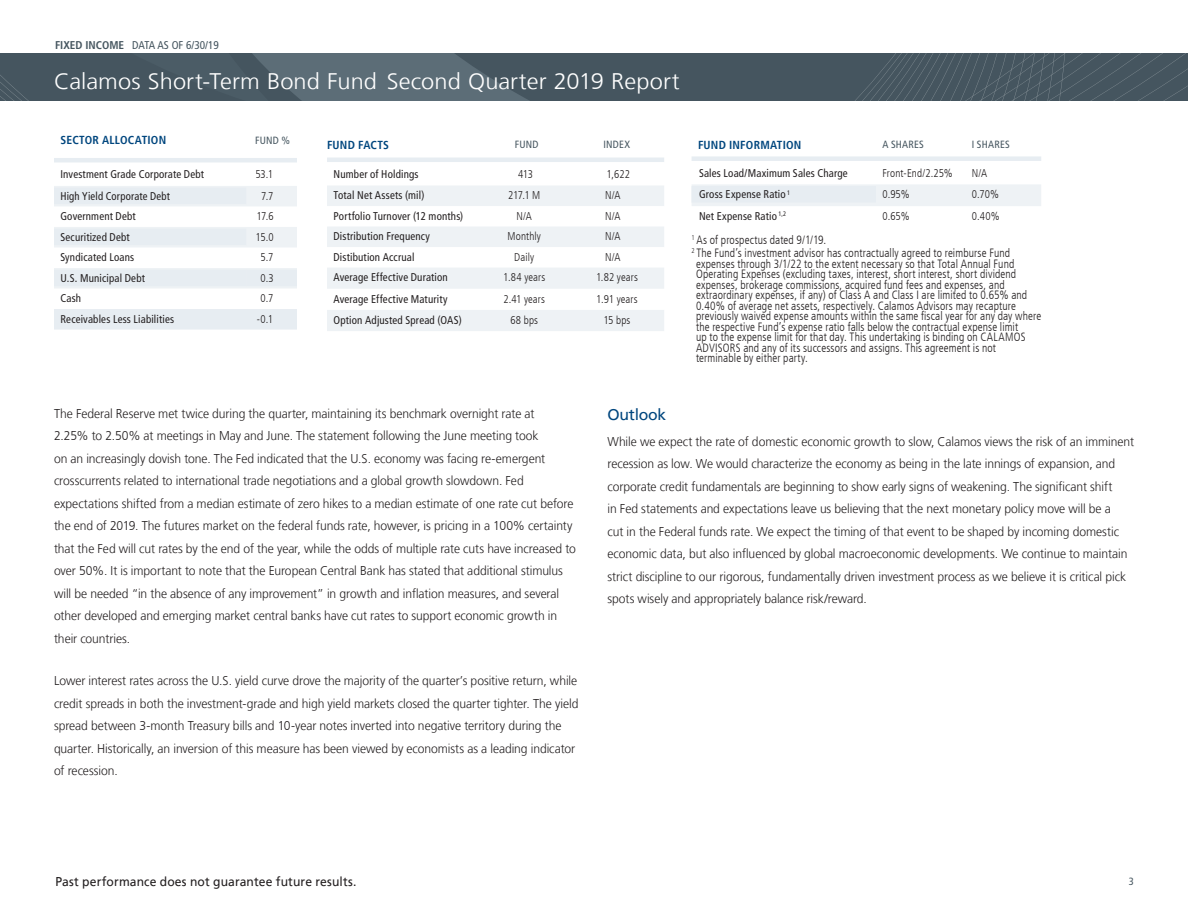
<style>
.page{position:relative;width:1188px;height:918px;background:#fff}
.page>*{position:absolute;margin:0;border:0;box-sizing:border-box;transform-origin:0 0}
.t1{font:300 22.5px "Frutiger LT";letter-spacing:.005em;color:#fff;scale:1.05 1}
.t2{font:15.75px "Frutiger LT";letter-spacing:-.015em;color:#00467e}
.t3{font:300 12.75px/22.5px "Frutiger LT";letter-spacing:-.005em;color:#231f20;scale:.95 1}
.t4{font:12.75px "Frutiger LT";letter-spacing:.01em;color:#231f20;scale:.95 1}
.t5{font:300 condensed 12px/10.5px "Frutiger LT";letter-spacing:.01em;color:#231f20;scale:.95 1}
.t6{font:700 condensed 11.7px "Frutiger LT";letter-spacing:.02em;color:#00467e}
.t7{font:condensed 11.25px "Frutiger LT";letter-spacing:.015em;color:#231f20}
.t8{font:300 condensed 11.25px "Frutiger LT";letter-spacing:.01em;color:#231f20}
.t9{font:condensed 11.25px "Frutiger LT";color:#45555f}
.t10{font:condensed 11.25px "Frutiger LT";letter-spacing:.015em;color:#231f20;scale:.95 1}
.t11{font:condensed 10.5px "Frutiger LT";letter-spacing:.02em;color:#45555f}
.s1{font-weight:700}
</style>
<div class="page">
<svg style="left:0;top:54px;width:1188px;height:47px;background:#4a5a64"></svg>
<svg style="left:692px;top:156px;width:349px;height:5px"></svg>
<div style="left:692px;top:184px;width:349px;height:22px;background:#eef2f5"></div>
<div style="left:692px;top:186px;width:184px;height:17px;background:#e7edf2"></div>
<svg style="left:327px;top:158px;width:337px;height:4px"></svg>
<svg style="left:327px;top:186px;width:337px;height:145px;fill:#eef2f5"></svg>
<svg style="left:54px;top:158px;width:243px;height:172px"></svg>
<div style="left:54px;top:188px;width:192px;height:16px;background:#e7edf2"></div>
<div style="left:54px;top:229px;width:192px;height:16px;background:#e7edf2"></div>
<div style="left:54px;top:270px;width:192px;height:16px;background:#e7edf2"></div>
<div style="left:246px;top:270px;width:51px;height:16px;background:#e7edf2"></div>
<p class="t9" style="left:55px;top:38px;width:165px"><span class="s1">FIXED INCOME</span> DATA AS OF 6/30/19</p>
<h1 class="t1" style="left:54px;top:69px;width:597px">Calamos Short-Term Bond Fund Second Quarter 2019 Report</h1>
<p class="t6" style="left:60px;top:133px;width:107px">SECTOR ALLOCATION</p>
<p class="t11" style="left:255px;top:134px;width:36px">FUND %</p>
<p class="t7" style="left:60px;top:168px;width:145px">Investment Grade Corporate Debt</p>
<p class="t8" style="left:255px;top:168px;width:19px">53.1</p>
<p class="t10" style="left:60px;top:189px;width:117px">High Yield Corporate Debt</p>
<p class="t8" style="left:261px;top:189px;width:14px">7.7</p>
<p class="t7" style="left:60px;top:210px;width:77px">Government Debt</p>
<p class="t8" style="left:256px;top:210px;width:19px">17.6</p>
<p class="t7" style="left:60px;top:230px;width:71px">Securitized Debt</p>
<p class="t8" style="left:256px;top:231px;width:20px">15.0</p>
<p class="t7" style="left:60px;top:251px;width:75px">Syndicated Loans</p>
<p class="t8" style="left:260px;top:251px;width:15px">5.7</p>
<p class="t7" style="left:60px;top:271px;width:86px">U.S. Municipal Debt</p>
<p class="t8" style="left:260px;top:272px;width:15px">0.3</p>
<p class="t7" style="left:60px;top:292px;width:22px">Cash</p>
<p class="t8" style="left:260px;top:292px;width:14px">0.7</p>
<p class="t7" style="left:60px;top:312px;width:115px">Receivables Less Liabilities</p>
<p class="t8" style="left:257px;top:313px;width:18px">-0.1</p>
<p class="t6" style="left:327px;top:138px;width:63px">FUND FACTS</p>
<p class="t11" style="left:515px;top:138px;width:25px">FUND</p>
<p class="t11" style="left:603px;top:138px;width:28px">INDEX</p>
<p class="t7" style="left:334px;top:168px;width:87px">Number of Holdings</p>
<p class="t8" style="left:518px;top:168px;width:16px">413</p>
<p class="t8" style="left:607px;top:168px;width:25px">1,622</p>
<p class="t7" style="left:334px;top:189px;width:92px">Total Net Assets (mil)</p>
<p class="t8" style="left:508px;top:189px;width:34px">217.1 M</p>
<p class="t8" style="left:605px;top:189px;width:17px">N/A</p>
<p class="t7" style="left:334px;top:209px;width:131px">Portfolio Turnover (12 months)</p>
<p class="t8" style="left:517px;top:210px;width:17px">N/A</p>
<p class="t8" style="left:605px;top:210px;width:17px">N/A</p>
<p class="t7" style="left:334px;top:230px;width:98px">Distribution Frequency</p>
<p class="t8" style="left:508px;top:230px;width:35px">Monthly</p>
<p class="t8" style="left:605px;top:230px;width:17px">N/A</p>
<p class="t7" style="left:334px;top:250px;width:82px">Distibution Accrual</p>
<p class="t8" style="left:514px;top:251px;width:21px">Daily</p>
<p class="t8" style="left:605px;top:251px;width:17px">N/A</p>
<p class="t7" style="left:334px;top:271px;width:116px">Average Effective Duration</p>
<p class="t8" style="left:503px;top:271px;width:44px">1.84 years</p>
<p class="t8" style="left:596px;top:271px;width:43px">1.82 years</p>
<p class="t7" style="left:334px;top:292px;width:116px">Average Effective Maturity</p>
<p class="t8" style="left:503px;top:292px;width:43px">2.41 years</p>
<p class="t8" style="left:596px;top:292px;width:43px">1.91 years</p>
<p class="t7" style="left:334px;top:313px;width:130px">Option Adjusted Spread (OAS)</p>
<p class="t8" style="left:510px;top:314px;width:29px">68 bps</p>
<p class="t8" style="left:604px;top:314px;width:28px">15 bps</p>
<p class="t6" style="left:698px;top:138px;width:105px">FUND INFORMATION</p>
<p class="t11" style="left:882px;top:138px;width:43px">A SHARES</p>
<p class="t11" style="left:972px;top:138px;width:39px">I SHARES</p>
<p class="t7" style="left:699px;top:166px;width:150px">Sales Load/Maximum Sales Charge</p>
<p class="t8" style="left:882px;top:167px;width:72px">Front-End/2.25%</p>
<p class="t8" style="left:972px;top:167px;width:17px">N/A</p>
<p class="t7" style="left:699px;top:188px;width:93px">Gross Expense Ratio <sup>1</sup></p>
<p class="t8" style="left:882px;top:188px;width:29px">0.95%</p>
<p class="t8" style="left:972px;top:188px;width:29px">0.70%</p>
<p class="t7" style="left:699px;top:210px;width:89px">Net Expense Ratio <sup>1,2</sup></p>
<p class="t8" style="left:882px;top:210px;width:29px">0.65%</p>
<p class="t8" style="left:972px;top:210px;width:29px">0.40%</p>
<p class="t5" style="left:692px;top:233px;width:337px;line-height:13.8px"><sup>1</sup> As of prospectus dated 9/1/19.<br><sup>2</sup> The Fund’s investment advisor has contractually agreed to reimburse Fund</p>
<p class="t5" style="left:696px;top:259px;width:365px">expenses through 3/1/22 to the extent necessary so that Total Annual Fund Operating Expenses (excluding taxes, interest, short interest, short dividend expenses, brokerage commissions, acquired fund fees and expenses, and extraordinary expenses, if any) of Class A and Class I are limited to 0.65% and 0.40% of average net assets, respectively. Calamos Advisors may recapture previously waived expense amounts within the same fiscal year for any day where the respective Fund’s expense ratio falls below the contractual expense limit<br>up to the expense limit for that day. This undertaking is binding on CALAMOS ADVISORS and any of its successors and assigns. This agreement is not terminable by either party.</p>
<p class="t3" style="left:54px;top:402px;width:551px">The Federal Reserve met twice during the quarter, maintaining its benchmark overnight rate at<br>2.25% to 2.50% at meetings in May and June. The statement following the June meeting took<br>on an increasingly dovish tone. The Fed indicated that the U.S. economy was facing re-emergent crosscurrents related to international trade negotiations and a global growth slowdown. Fed expectations shifted from a median estimate of zero hikes to a median estimate of one rate cut before the end of 2019. The futures market on the federal funds rate, however, is pricing in a 100% certainty that the Fed will cut rates by the end of the year, while the odds of multiple rate cuts have increased to over 50%. It is important to note that the European Central Bank has stated that additional stimulus will be needed “in the absence of any improvement” in growth and inflation measures, and several other developed and emerging market central banks have cut rates to support economic growth in their countries.</p>
<p class="t3" style="left:54px;top:670px;width:554px">Lower interest rates across the U.S. yield curve drove the majority of the quarter’s positive return, while credit spreads in both the investment-grade and high yield markets closed the quarter tighter. The yield spread between 3-month Treasury bills and 10-year notes inverted into negative territory during the quarter. Historically, an inversion of this measure has been viewed by economists as a leading indicator of recession.</p>
<p class="t2" style="left:608px;top:405px;width:60px">Outlook</p>
<p class="t3" style="left:608px;top:430px;width:556px">While we expect the rate of domestic economic growth to slow, Calamos views the risk of an imminent recession as low. We would characterize the economy as being in the late innings of expansion, and corporate credit fundamentals are beginning to show early signs of weakening. The significant shift<br>in Fed statements and expectations leave us believing that the next monetary policy move will be a<br>cut in the Federal funds rate. We expect the timing of that event to be shaped by incoming domestic economic data, but also influenced by global macroeconomic developments. We continue to maintain strict discipline to our rigorous, fundamentally driven investment process as we believe it is critical pick spots wisely and appropriately balance risk/reward.</p>
<p class="t4" style="left:55px;top:874px;width:318px">Past performance does not guarantee future results.</p>
<p class="t11" style="left:1129px;top:876px;width:7px">3</p>
</div>
